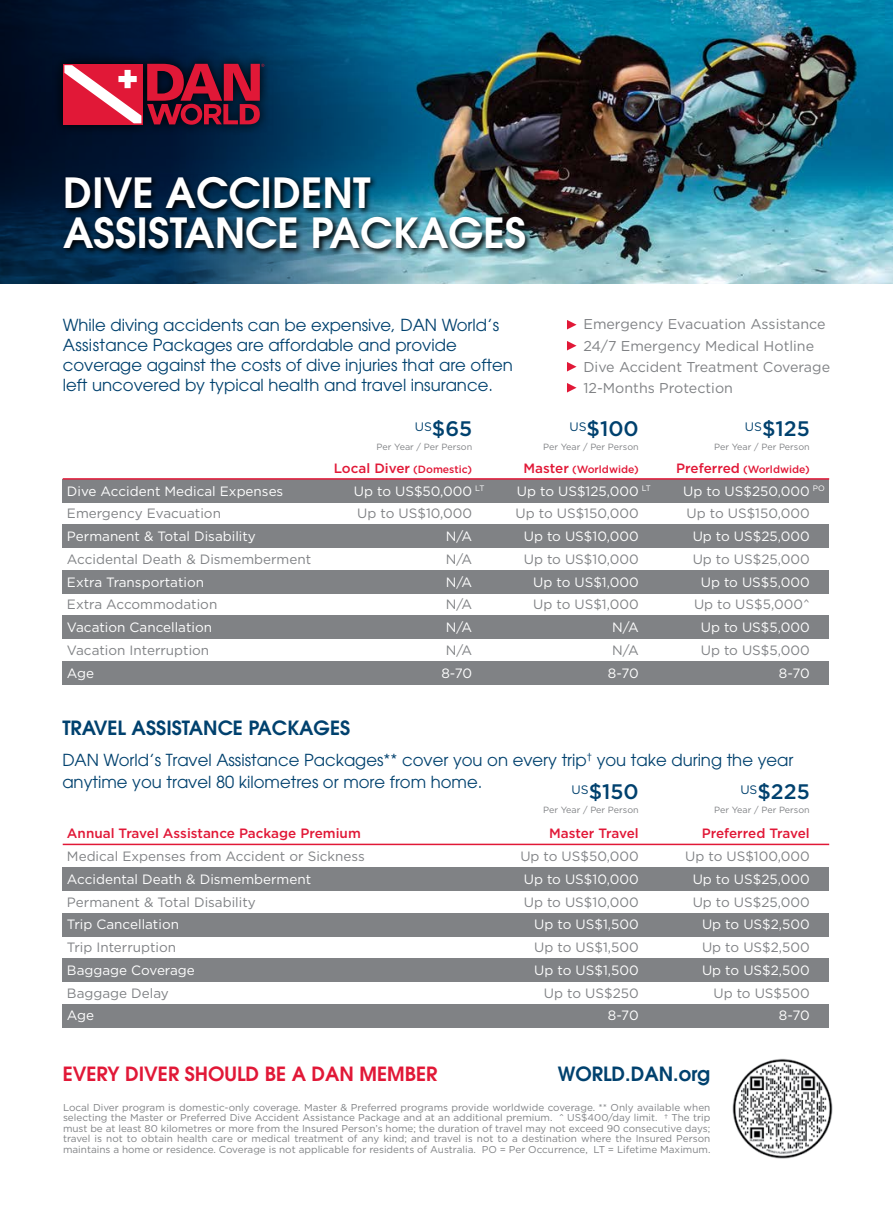
<style>
.page{position:relative;width:893px;height:1216px;background:#fff}
.page>*{position:absolute;margin:0;border:0;box-sizing:border-box;transform-origin:0 0}
.t1{font:600 41.3px/39.9px "Avant Garde";color:#fff}
.t2{font:500 21px "Gotham";color:#00416e}
.t3{font:600 19.43px "Avant Garde";color:#00416e}
.t4{font:600 19.43px "Avant Garde";color:#e11837}
.t5{font:16.45px/20.1px "Avant Garde";color:#00416e}
.t6{font:14.17px/21px "Gotham";color:#808285}
.t7{font:13.47px "Gotham";color:#808285}
.t8{font:13.47px "Gotham";color:#fff}
.t9{font:500 13.47px "Gotham";color:#e11837}
.t10{font:500 10.5px "Gotham";color:#e11837}
.t11{font:9.97px/10.5px "Gotham";color:#808285;text-align:justify}
.t12{font:8.92px "Gotham";color:#808285}
.s1{font-size:10.5px}
.s2{font-size:13.47px}
</style>
<div class="page">
<div style="left:63px;top:479px;width:766px;height:23px;background:#808285"></div>
<div style="left:63px;top:524px;width:766px;height:23px;background:#808285"></div>
<div style="left:63px;top:570px;width:766px;height:23px;background:#808285"></div>
<div style="left:63px;top:615px;width:766px;height:23px;background:#808285"></div>
<div style="left:63px;top:661px;width:766px;height:23px;background:#808285"></div>
<hr style="left:63px;top:478px;width:766px;height:1px;background:#e11837">
<img style="left:0;top:0;width:893px;height:284px">
<div style="left:63px;top:867px;width:766px;height:23px;background:#808285"></div>
<div style="left:63px;top:913px;width:766px;height:23px;background:#808285"></div>
<div style="left:63px;top:958px;width:766px;height:23px;background:#808285"></div>
<div style="left:63px;top:1004px;width:766px;height:23px;background:#808285"></div>
<hr style="left:63px;top:843px;width:766px;height:2px;background:#e11837">
<svg style="left:567px;top:320px;width:10px;height:9px"></svg>
<svg style="left:567px;top:341px;width:10px;height:9px"></svg>
<svg style="left:567px;top:362px;width:10px;height:9px"></svg>
<svg style="left:567px;top:383px;width:10px;height:9px"></svg>
<svg style="left:53px;top:53px;width:221px;height:82px"></svg>
<svg style="left:147px;top:64px;width:117px;height:61px"></svg>
<div style="left:63px;top:64px;width:80px;height:61px;background:#e11837"></div>
<svg style="left:64px;top:65px;width:77px;height:58px"></svg>
<img style="left:61px;top:174px;width:472px;height:82px">
<img style="left:732px;top:1058px;width:101px;height:101px">
<h1 class="t1" style="left:63px;top:172px;width:465px">DIVE ACCIDENT<br>ASSISTANCE PACKAGES</h1>
<h3 class="t5" style="left:63px;top:315px;width:452px">While diving accidents can be expensive, DAN World’s Assistance Packages are affordable and provide coverage against the costs of dive injuries that are often left uncovered by typical health and travel insurance.</h3>
<h3 class="t6" style="left:583px;top:314px;width:248px">Emergency Evacuation Assistance<br>24/7 Emergency Medical Hotline<br>Dive Accident Treatment Coverage<br>12-Months Protection</h3>
<h2 class="t2" style="left:415px;top:415px;width:59px"><sup>US</sup>$65</h2>
<h2 class="t2" style="left:569px;top:415px;width:71px"><sup>US</sup>$100</h2>
<h2 class="t2" style="left:745px;top:415px;width:66px"><sup>US</sup>$125</h2>
<p class="t12" style="left:377px;top:441px;width:97px">Per Year / Per Person</p>
<p class="t12" style="left:543px;top:441px;width:97px">Per Year / Per Person</p>
<p class="t12" style="left:714px;top:441px;width:97px">Per Year / Per Person</p>
<h3 class="t9" style="left:334px;top:459px;width:140px">Local Diver <span class="s1">(Domestic)</span></h3>
<p class="t10" style="left:524px;top:462px;width:117px"><span class="s2">Master</span> (Worldwide)</p>
<p class="t10" style="left:676px;top:462px;width:135px"><span class="s2">Preferred</span> (Worldwide)</p>
<h3 class="t8" style="left:67px;top:482px;width:218px">Dive Accident Medical Expenses</h3>
<h3 class="t8" style="left:354px;top:482px;width:132px">Up to US$50,000 <sup>LT</sup></h3>
<h3 class="t8" style="left:517px;top:482px;width:136px">Up to US$125,000 <sup>LT</sup></h3>
<h3 class="t8" style="left:683px;top:482px;width:143px">Up to US$250,000 <sup>PO</sup></h3>
<h3 class="t7" style="left:67px;top:505px;width:156px">Emergency Evacuation</h3>
<h3 class="t7" style="left:357px;top:505px;width:116px">Up to US$10,000</h3>
<h3 class="t7" style="left:515px;top:505px;width:125px">Up to US$150,000</h3>
<h3 class="t7" style="left:686px;top:505px;width:125px">Up to US$150,000</h3>
<h3 class="t8" style="left:67px;top:527px;width:190px">Permanent &amp; Total Disability</h3>
<h3 class="t8" style="left:446px;top:527px;width:28px">N/A</h3>
<h3 class="t8" style="left:524px;top:527px;width:116px">Up to US$10,000</h3>
<h3 class="t8" style="left:693px;top:527px;width:119px">Up to US$25,000</h3>
<h3 class="t7" style="left:67px;top:550px;width:246px">Accidental Death &amp; Dismemberment</h3>
<h3 class="t7" style="left:446px;top:550px;width:28px">N/A</h3>
<h3 class="t7" style="left:524px;top:550px;width:116px">Up to US$10,000</h3>
<h3 class="t7" style="left:693px;top:550px;width:119px">Up to US$25,000</h3>
<h3 class="t8" style="left:67px;top:573px;width:139px">Extra Transportation</h3>
<h3 class="t8" style="left:446px;top:573px;width:28px">N/A</h3>
<h3 class="t8" style="left:533px;top:573px;width:107px">Up to US$1,000</h3>
<h3 class="t8" style="left:701px;top:573px;width:111px">Up to US$5,000</h3>
<h3 class="t7" style="left:67px;top:596px;width:152px">Extra Accommodation</h3>
<h3 class="t7" style="left:446px;top:596px;width:28px">N/A</h3>
<h3 class="t7" style="left:533px;top:596px;width:107px">Up to US$1,000</h3>
<h3 class="t7" style="left:694px;top:596px;width:117px">Up to US$5,000^</h3>
<h3 class="t8" style="left:67px;top:618px;width:147px">Vacation Cancellation</h3>
<h3 class="t8" style="left:446px;top:618px;width:28px">N/A</h3>
<h3 class="t8" style="left:612px;top:618px;width:28px">N/A</h3>
<h3 class="t8" style="left:701px;top:618px;width:111px">Up to US$5,000</h3>
<h3 class="t7" style="left:67px;top:641px;width:144px">Vacation Interruption</h3>
<h3 class="t7" style="left:446px;top:641px;width:28px">N/A</h3>
<h3 class="t7" style="left:612px;top:641px;width:28px">N/A</h3>
<h3 class="t7" style="left:701px;top:641px;width:111px">Up to US$5,000</h3>
<h3 class="t8" style="left:67px;top:664px;width:29px">Age</h3>
<h3 class="t8" style="left:441px;top:664px;width:32px">8-70</h3>
<h3 class="t8" style="left:608px;top:664px;width:32px">8-70</h3>
<h3 class="t8" style="left:779px;top:664px;width:32px">8-70</h3>
<h3 class="t3" style="left:62px;top:714px;width:289px">TRAVEL ASSISTANCE PACKAGES</h3>
<h3 class="t5" style="left:62px;top:748px;width:733px;line-height:22.6px">DAN World’s Travel Assistance Packages** cover you on every trip<sup>†</sup> you take during the year anytime you travel 80 kilometres or more from home.</h3>
<h2 class="t2" style="left:572px;top:778px;width:69px"><sup>US</sup>$150</h2>
<h2 class="t2" style="left:740px;top:778px;width:71px"><sup>US</sup>$225</h2>
<p class="t12" style="left:543px;top:803px;width:97px">Per Year / Per Person</p>
<p class="t12" style="left:714px;top:803px;width:97px">Per Year / Per Person</p>
<h3 class="t9" style="left:67px;top:824px;width:295px">Annual Travel Assistance Package Premium</h3>
<h3 class="t9" style="left:549px;top:824px;width:91px">Master Travel</h3>
<h3 class="t9" style="left:702px;top:824px;width:110px">Preferred Travel</h3>
<h3 class="t7" style="left:67px;top:847px;width:299px">Medical Expenses from Accident or Sickness</h3>
<h3 class="t7" style="left:520px;top:847px;width:120px">Up to US$50,000</h3>
<h3 class="t7" style="left:685px;top:847px;width:126px">Up to US$100,000</h3>
<h3 class="t8" style="left:67px;top:870px;width:246px">Accidental Death &amp; Dismemberment</h3>
<h3 class="t8" style="left:524px;top:870px;width:116px">Up to US$10,000</h3>
<h3 class="t8" style="left:693px;top:870px;width:119px">Up to US$25,000</h3>
<h3 class="t7" style="left:67px;top:893px;width:190px">Permanent &amp; Total Disability</h3>
<h3 class="t7" style="left:524px;top:893px;width:116px">Up to US$10,000</h3>
<h3 class="t7" style="left:693px;top:893px;width:119px">Up to US$25,000</h3>
<h3 class="t8" style="left:67px;top:916px;width:114px">Trip Cancellation</h3>
<h3 class="t8" style="left:534px;top:916px;width:106px">Up to US$1,500</h3>
<h3 class="t8" style="left:702px;top:916px;width:109px">Up to US$2,500</h3>
<h3 class="t7" style="left:67px;top:938px;width:111px">Trip Interruption</h3>
<h3 class="t7" style="left:534px;top:938px;width:106px">Up to US$1,500</h3>
<h3 class="t7" style="left:702px;top:938px;width:109px">Up to US$2,500</h3>
<h3 class="t8" style="left:67px;top:961px;width:129px">Baggage Coverage</h3>
<h3 class="t8" style="left:534px;top:961px;width:106px">Up to US$1,500</h3>
<h3 class="t8" style="left:702px;top:961px;width:109px">Up to US$2,500</h3>
<h3 class="t7" style="left:67px;top:984px;width:103px">Baggage Delay</h3>
<h3 class="t7" style="left:544px;top:984px;width:96px">Up to US$250</h3>
<h3 class="t7" style="left:713px;top:984px;width:98px">Up to US$500</h3>
<h3 class="t8" style="left:67px;top:1007px;width:29px">Age</h3>
<h3 class="t8" style="left:608px;top:1007px;width:32px">8-70</h3>
<h3 class="t8" style="left:779px;top:1007px;width:32px">8-70</h3>
<h3 class="t4" style="left:63px;top:1061px;width:12px">EVER</h3>
<h3 class="t4" style="left:108px;top:1061px;width:42px">Y DIVER</h3>
<h3 class="t4" style="left:185px;top:1061px;width:37px">SHOUL</h3>
<h3 class="t4" style="left:246px;top:1061px;width:128px">D BE A DAN MEMBER</h3>
<h3 class="t3" style="left:558px;top:1061px;width:15px">WORL</h3>
<h3 class="t3" style="left:612px;top:1061px;width:100px">D.DAN.ORG</h3>
<p class="t11" style="left:63px;top:1101px;width:649px">Local Diver program is domestic-only coverage. Master &amp; Preferred programs provide worldwide coverage. ** Only available when selecting the Master or Preferred Dive Accident Assistance Package and at an additional premium. ^ US$400/day limit. † The trip must be at least 80 kilometres or more from the Insured Person’s home; the duration of travel may not exceed 90 consecutive days; travel is not to obtain health care or medical treatment of any kind; and travel is not to a destination where the Insured Person maintains a home or residence. Coverage is not applicable for residents of Australia. PO = Per Occurrence, LT = Lifetime Maximum.</p>
</div>
